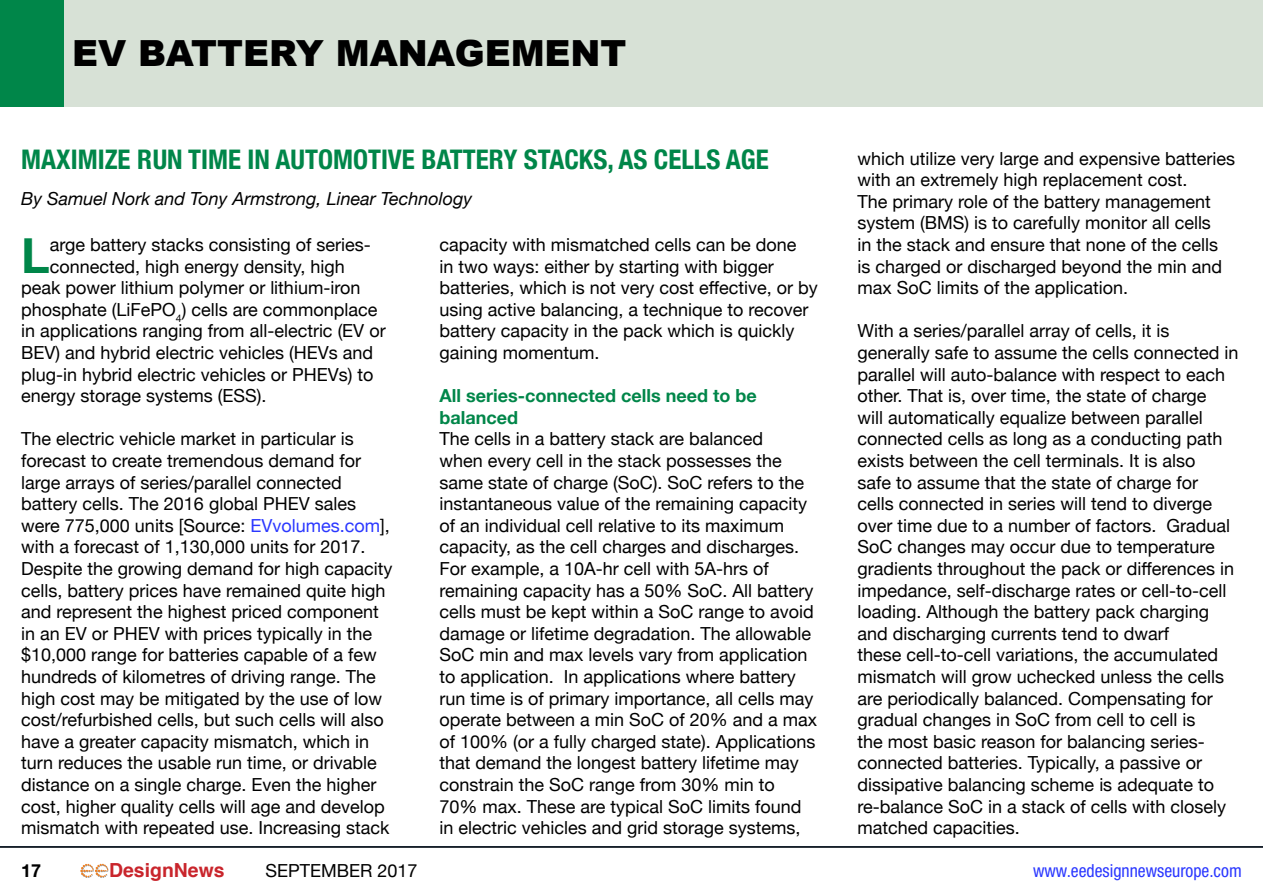
<style>
.page{position:relative;width:1263px;height:893px;background:#fff}
.page>*{position:absolute;margin:0;border:0;box-sizing:border-box;transform-origin:0 0}
.t1{font:700 48.3px "Helvetica Neue";color:#008649}
.t2{font:900 36px "Arial";color:#000}
.t3{font:700 condensed 27px "Helvetica Neue";color:#008649}
.t4{font:700 19.35px "Helvetica";color:#c9252c}
.t5{font:18px/21.6px "Helvetica Neue";color:#000}
.t6{font:italic 18px "Helvetica Neue";color:#000}
.t7{font:700 18px/21.6px "Helvetica Neue";color:#008649}
.t8{font:condensed 18px "Helvetica Neue";color:#2b38ff}
.t9{font:700 18px "Helvetica Neue";color:#000}
.s1{color:#2b38ff}
</style>
<div class="page">
<svg style="left:80px;top:864px;width:29px;height:14px"></svg>
<div style="left:64px;top:0;width:1199px;height:106px;background:#d7e1d6"></div>
<div style="left:0;top:0;width:64px;height:106px;background:#008649"></div>
<hr style="left:0;top:846px;width:1263px;height:2px;background:#000">
<h2 class="t2" style="left:72px;top:27px;width:556px">EV BATTERY MANAGEMENT</h2>
<h3 class="t3" style="left:21px;top:137px;width:749px">MAXIMIZE RUN TIME IN AUTOMOTIVE BATTERY STACKS, AS CELLS AGE</h3>
<p class="t6" style="left:21px;top:186px;width:452px">By Samuel Nork and Tony Armstrong, Linear Technology</p>
<h1 class="t1" style="left:21px;top:217px;width:30px">L</h1>
<p class="t5" style="left:50px;top:235px;width:322px">arge battery stacks consisting of series-</p>
<p class="t5" style="left:50px;top:256px;width:296px">connected, high energy density, high</p>
<p class="t5" style="left:21px;top:278px;width:341px">peak power lithium polymer or lithium-iron</p>
<p class="t5" style="left:21px;top:300px;width:358px">phosphate (LiFePO<sub>4</sub>) cells are commonplace</p>
<p class="t5" style="left:21px;top:321px;width:366px">in applications ranging from all-electric (EV or</p>
<p class="t5" style="left:21px;top:343px;width:354px">BEV) and hybrid electric vehicles (HEVs and</p>
<p class="t5" style="left:21px;top:364px;width:354px">plug-in hybrid electric vehicles or PHEVs) to</p>
<p class="t5" style="left:21px;top:386px;width:247px">energy storage systems (ESS).</p>
<p class="t5" style="left:21px;top:429px;width:373px">The electric vehicle market in particular is forecast to create tremendous demand for large arrays of series/parallel connected battery cells. The 2016 global PHEV sales were 775,000 units [Source: <span class="s1">EVvolumes.com</span>], with a forecast of 1,130,000 units for 2017.<br>Despite the growing demand for high capacity cells, battery prices have remained quite high and represent the highest priced component in an EV or PHEV with prices typically in the $10,000 range for batteries capable of a few hundreds of kilometres of driving range. The high cost may be mitigated by the use of low cost/refurbished cells, but such cells will also have a greater capacity mismatch, which in turn reduces the usable run time, or drivable distance on a single charge. Even the higher cost, higher quality cells will age and develop mismatch with repeated use. Increasing stack</p>
<p class="t5" style="left:439px;top:235px;width:380px">capacity with mismatched cells can be done<br>in two ways: either by starting with bigger batteries, which is not very cost effective, or by using active balancing, a technique to recover battery capacity in the pack which is quickly gaining momentum.</p>
<p class="t7" style="left:439px;top:385px;width:319px">All series-connected cells need to be balanced</p>
<p class="t5" style="left:439px;top:429px;width:379px">The cells in a battery stack are balanced<br>when every cell in the stack possesses the same state of charge (SoC). SoC refers to the instantaneous value of the remaining capacity of an individual cell relative to its maximum capacity, as the cell charges and discharges.<br>For example, a 10A-hr cell with 5A-hrs of remaining capacity has a 50% SoC. All battery cells must be kept within a SoC range to avoid damage or lifetime degradation. The allowable SoC min and max levels vary from application to application. In applications where battery run time is of primary importance, all cells may operate between a min SoC of 20% and a max of 100% (or a fully charged state). Applications that demand the longest battery lifetime may constrain the SoC range from 30% min to 70% max. These are typical SoC limits found in electric vehicles and grid storage systems,</p>
<p class="t5" style="left:857px;top:148px;width:379px">which utilize very large and expensive batteries with an extremely high replacement cost.<br>The primary role of the battery management system (BMS) is to carefully monitor all cells<br>in the stack and ensure that none of the cells is charged or discharged beyond the min and max SoC limits of the application.</p>
<p class="t5" style="left:857px;top:321px;width:382px">With a series/parallel array of cells, it is generally safe to assume the cells connected in parallel will auto-balance with respect to each other. That is, over time, the state of charge<br>will automatically equalize between parallel connected cells as long as a conducting path exists between the cell terminals. It is also<br>safe to assume that the state of charge for cells connected in series will tend to diverge over time due to a number of factors. Gradual SoC changes may occur due to temperature gradients throughout the pack or differences in impedance, self-discharge rates or cell-to-cell loading. Although the battery pack charging and discharging currents tend to dwarf<br>these cell-to-cell variations, the accumulated mismatch will grow uchecked unless the cells are periodically balanced. Compensating for gradual changes in SoC from cell to cell is<br>the most basic reason for balancing series&shy;connected batteries. Typically, a passive or dissipative balancing scheme is adequate to re-balance SoC in a stack of cells with closely matched capacities.</p>
<p class="t9" style="left:21px;top:857px;width:22px">17</p>
<p class="t4" style="left:109px;top:855px;width:117px">DesignNews</p>
<p class="t5" style="left:265px;top:861px;width:154px">SEPTEMBER 2017</p>
<p class="t8" style="left:1033px;top:861px;width:210px">www.eedesignnewseurope.com</p>
</div>
